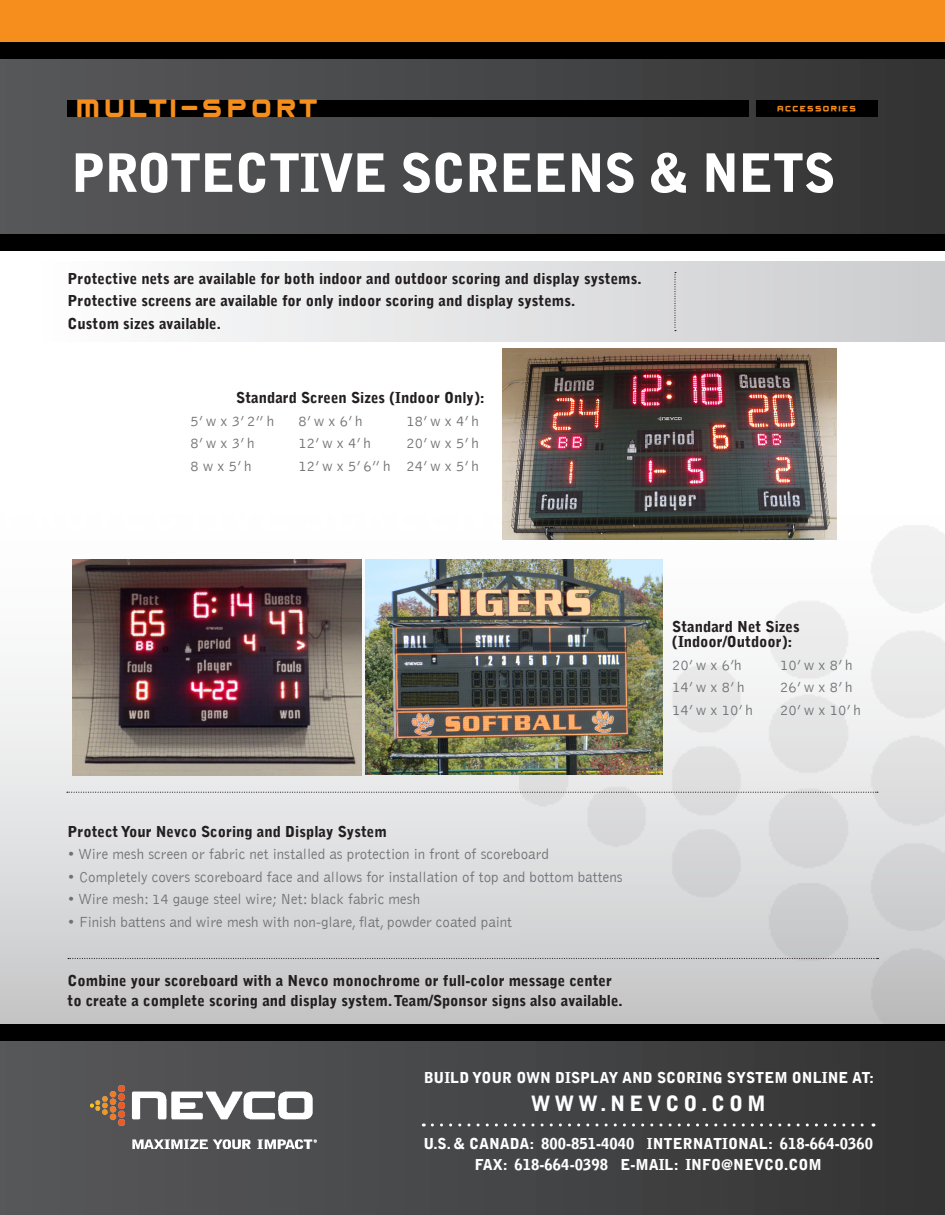
<style>
.page{position:relative;width:945px;height:1215px;background:#fff}
.page>*{position:absolute;margin:0;border:0;box-sizing:border-box;transform-origin:0 0}
.t1{font:900 52.5px "Bell Gothic";letter-spacing:-.02em;color:#fff}
.t2{font:45px "Mayo Dingbats One";color:#f68e1e}
.t3{font:900 21px "Bell Gothic";letter-spacing:.19em;color:#fff}
.Bullets{font:300 15px "Bell Gothic";color:#717275}
.Size_info{font:900 15px "Bell Gothic";color:#231f20}
.Centered_bold__botto{font:900 15px/19.5px "Bell Gothic";color:#231f20}
.t4{font:900 15px/21px "Bell Gothic";color:#fff;text-align:center}
.Bullets-2{font:900 15px "Bell Gothic";color:#231f20}
.t5{font:14.25px "Mayo Dingbats One";color:#f68e1e}
</style>
<div class="page">
<div style="left:0;top:496px;width:945px;height:533px;background:linear-gradient(to bottom,#fff,#cacacc)"></div>
<img style="left:520px;top:525px;width:425px;height:499px">
<div style="left:36px;top:262px;width:909px;height:79px;background:linear-gradient(to right,#fdfefe,#cacbcd)"></div>
<div style="left:0;top:1035px;width:945px;height:180px;background:linear-gradient(to right,#58595a,#343435)"></div>
<div style="left:0;top:1024px;width:945px;height:17px;background:#000"></div>
<svg style="left:432px;top:1124px;width:442px;height:2px"></svg>
<img style="left:90px;top:1085px;width:226px;height:63px">
<svg style="left:68px;top:958px;width:811px;height:1px"></svg>
<svg style="left:67px;top:792px;width:811px;height:1px"></svg>
<div style="left:0;top:46px;width:945px;height:193px;background:linear-gradient(to right,#565759,#333334)"></div>
<div style="left:0;top:0;width:945px;height:46px;background:#f68e1e"></div>
<div style="left:0;top:42px;width:945px;height:16px;background:#000"></div>
<div style="left:0;top:234px;width:945px;height:17px;background:#000"></div>
<div style="left:756px;top:100px;width:122px;height:17px;background:#000"></div>
<div style="left:68px;top:100px;width:681px;height:17px;background:#000"></div>
<svg style="left:674px;top:272px;width:2px;height:59px"></svg>
<img style="left:73px;top:559px;width:288px;height:216px">
<img style="left:503px;top:348px;width:334px;height:191px">
<img style="left:366px;top:559px;width:297px;height:216px">
<p class="t2" style="left:102px;top:80px;width:217px">◆●▼ ▲□▼</p>
<p class="t5" style="left:807px;top:100px;width:25px">▲▲□</p>
<p class="t1" style="left:71px;top:142px;width:766px">PROTECTIVE SCREENS &amp; NETS</p>
<p class="Size_info" style="left:68px;top:270px;width:576px">Protective nets are available for both indoor and outdoor scoring and display systems.</p>
<p class="Size_info" style="left:68px;top:292px;width:509px">Protective screens are available for only indoor scoring and display systems.</p>
<p class="Size_info" style="left:68px;top:315px;width:155px">Custom sizes available.</p>
<p class="Bullets-2" style="left:236px;top:389px;width:250px">Standard Screen Sizes (Indoor Only):</p>
<p class="Bullets" style="left:191px;top:413px;width:85px">5’ w x 3’ 2” h</p>
<p class="Bullets" style="left:299px;top:413px;width:66px">8’ w x 6’ h</p>
<p class="Bullets" style="left:407px;top:413px;width:74px">18’ w x 4’ h</p>
<p class="Bullets" style="left:191px;top:435px;width:66px">8’ w x 3’ h</p>
<p class="Bullets" style="left:299px;top:435px;width:74px">12’ w x 4’ h</p>
<p class="Bullets" style="left:407px;top:435px;width:74px">20’ w x 5’ h</p>
<p class="Bullets" style="left:191px;top:458px;width:63px">8 w x 5’ h</p>
<p class="Bullets" style="left:299px;top:458px;width:182px">12’ w x 5’ 6” h 24’ w x 5’ h</p>
<p class="Bullets-2" style="left:68px;top:822px;width:321px">Protect Your Nevco Scoring and Display System</p>
<p class="Bullets" style="left:68px;top:846px;width:483px">• Wire mesh screen or fabric net installed as protection in front of scoreboard</p>
<p class="Bullets" style="left:68px;top:869px;width:557px">• Completely covers scoreboard face and allows for installation of top and bottom battens</p>
<p class="Bullets" style="left:68px;top:891px;width:354px">• Wire mesh: 14 gauge steel wire; Net: black fabric mesh</p>
<p class="Bullets" style="left:68px;top:914px;width:446px">• Finish battens and wire mesh with non-glare, flat, powder coated paint</p>
<p class="Centered_bold__botto" style="left:68px;top:971px;width:557px">Combine your scoreboard with a Nevco monochrome or full-color message center to create a complete scoring and display system. Team/Sponsor signs also available.</p>
<p class="Bullets-2" style="left:672px;top:618px;width:129px">Standard Net Sizes</p>
<p class="Bullets-2" style="left:672px;top:633px;width:122px">(Indoor/Outdoor):</p>
<p class="Bullets" style="left:672px;top:657px;width:71px">20’ w x 6’h</p>
<p class="Bullets" style="left:780px;top:657px;width:74px">10’ w x 8’ h</p>
<p class="Bullets" style="left:672px;top:679px;width:74px">14’ w x 8’ h</p>
<p class="Bullets" style="left:780px;top:679px;width:74px">26’ w x 8’ h</p>
<p class="Bullets" style="left:672px;top:702px;width:82px">14’ w x 10’ h</p>
<p class="Bullets" style="left:780px;top:702px;width:82px">20’ w x 10’ h</p>
<p class="t4" style="left:424px;top:1067px;width:452px">BUILD YOUR OWN DISPLAY AND SCORING SYSTEM ONLINE AT:</p>
<h3 class="t3" style="left:531px;top:1091px;width:237px">WWW.NEVCO.COM</h3>
<p class="t4" style="left:423px;top:1133px;width:451px">U.S. &amp; CANADA: 800-851-4040 INTERNATIONAL: 618-664-0360<br>FAX: 618-664-0398 E-MAIL: INFO@NEVCO.COM</p>
</div>
